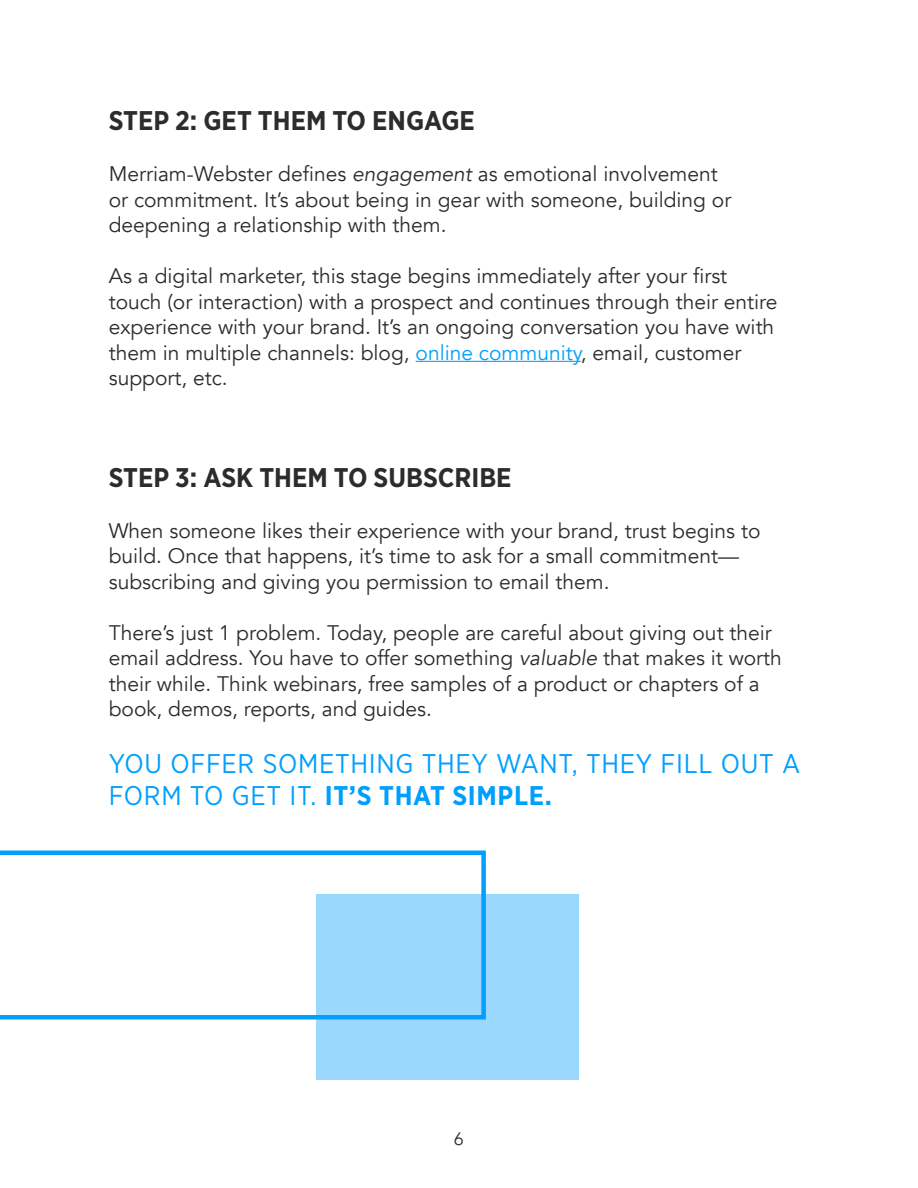
<style>
.page{position:relative;width:918px;height:1188px;background:#fff}
.page>*{position:absolute;margin:0;border:0;box-sizing:border-box;transform-origin:0 0}
.Bold_Pull_Text{font:27px/31.5px "Gotham Narrow";letter-spacing:.025em;color:#009ffd}
.t1{font:700 27px "Gotham Narrow";color:#2c2c2c}
.Body{font:21px/25.5px "Avenir";color:#2c2c2c}
.t2{font:18px "Avenir";color:#2c2c2c}
.s1{font-style:italic}
.s2{color:#009ffd}
.s3{font-weight:700}
</style>
<div class="page">
<hr style="left:416px;top:361px;width:165px;height:1px;background:#009ffd">
<svg style="left:0;top:850px;width:486px;height:170px"></svg>
<div style="left:317px;top:894px;width:262px;height:186px;background:#9ad8fe"></div>
<p class="t1" style="left:109px;top:103px;width:368px">STEP 2: GET THEM TO ENGAGE</p>
<p class="Body" style="left:109px;top:162px;width:624px">Merriam-Webster defines <span class="s1">engagement</span> as emotional involvement or commitment. It’s about being in gear with someone, building or deepening a relationship with them.</p>
<p class="Body" style="left:109px;top:264px;width:670px">As a digital marketer, this stage begins immediately after your first touch (or interaction) with a prospect and continues through their entire experience with your brand. It’s an ongoing conversation you have with them in multiple channels: blog, <span class="s2">online community</span>, email, customer support, etc.</p>
<p class="t1" style="left:109px;top:460px;width:404px">STEP 3: ASK THEM TO SUBSCRIBE</p>
<p class="Body" style="left:109px;top:518px;width:653px">When someone likes their experience with your brand, trust begins to build. Once that happens, it’s time to ask for a small commitment— subscribing and giving you permission to email them.</p>
<p class="Body" style="left:109px;top:620px;width:675px">There’s just 1 problem. Today, people are careful about giving out their email address. You have to offer something <span class="s1">valuable</span> that makes it worth their while. Think webinars, free samples of a product or chapters of a book, demos, reports, and guides.</p>
<p class="Bold_Pull_Text" style="left:109px;top:747px;width:693px">YOU OFFER SOMETHING THEY WANT, THEY FILL OUT A<br>FORM TO GET IT. <span class="s3">IT’S THAT SIMPLE.</span></p>
<p class="t2" style="left:454px;top:1128px;width:12px">6</p>
</div>
